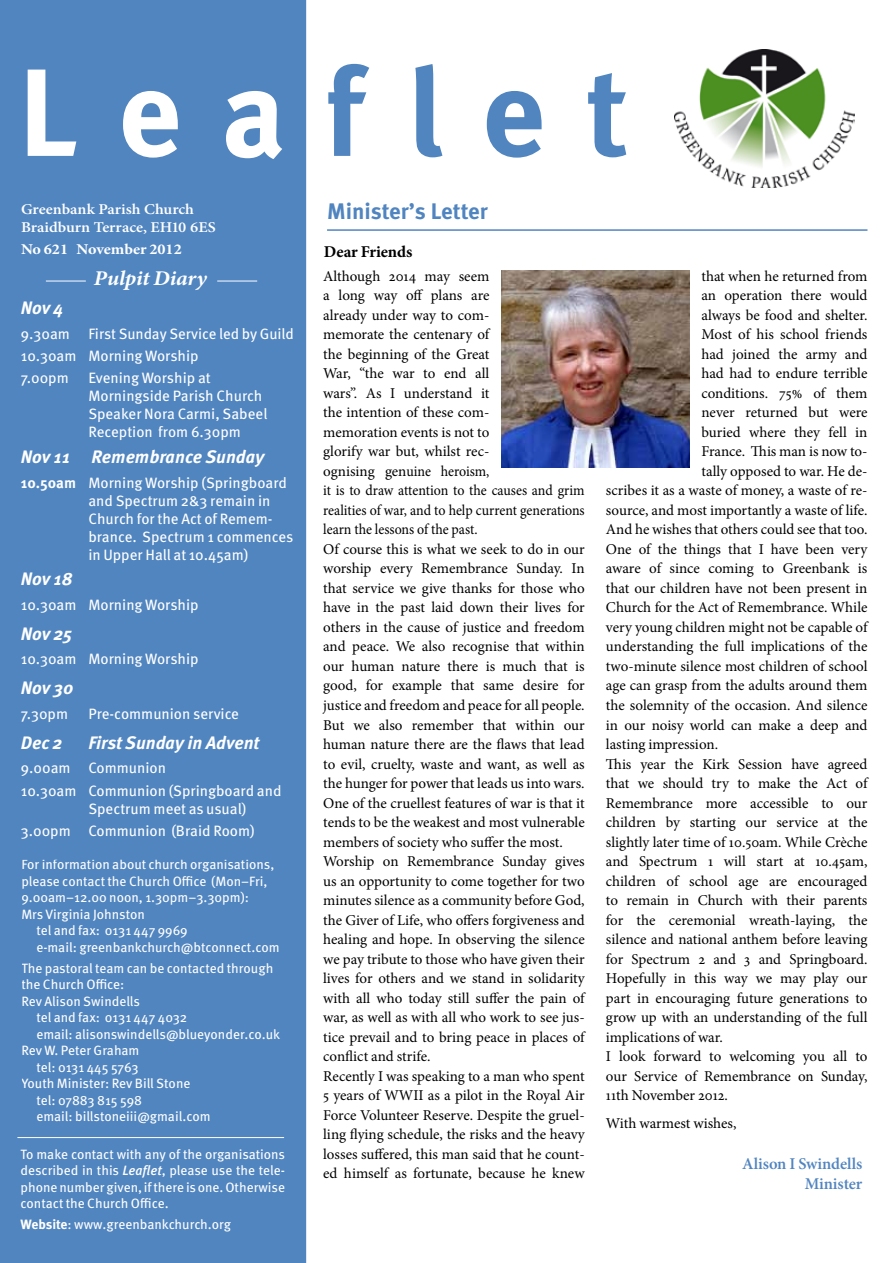
<style>
.page{position:relative;width:893px;height:1263px;background:#fff}
.page>*{position:absolute;margin:0;border:0;box-sizing:border-box;transform-origin:0 0}
.t1{font:700 124.2px "Meta Pro";letter-spacing:.32em;color:#5185c0}
.t2{font:700 22.5px "Meta Pro";color:#5185c0}
.t3{font:italic 700 21px "Minion Pro";letter-spacing:-.005em;color:#fff;scale:1.06 1}
.t4{font:italic 700 18px "Meta Pro";color:#fff}
.t5{font:600 16.5px/19.5px "Minion Pro";letter-spacing:-.005em;color:#5185c0;text-align:right}
.t6{font:700 16.5px "Minion Pro";letter-spacing:-.005em;color:#000}
.t7{font:15px/19.5px "Minion Pro";letter-spacing:-.005em;color:#000}
.t8{font:15px/18px "Meta Pro";color:#fff}
.t9{font:600 15px/18px "Minion Pro";color:#fff;scale:1.07 1}
.t10{font:700 15px "Minion Pro";letter-spacing:-.005em;color:#fff;scale:1.07 1}
.t11{font:13.5px/16.5px "Meta Pro";color:#fff;text-align:justify}
.s1{color:#fff}
.s2{font-weight:700}
.s3{font-weight:500;font-style:italic}
</style>
<div class="page">
<div style="left:0;top:0;width:306px;height:1263px;background:#5185c0"></div>
<hr style="left:17px;top:1137px;width:267px;height:1px;background:#fff">
<img style="left:501px;top:270px;width:188px;height:198px">
<div style="left:21px;top:859px;width:272px;height:269px;border:1px solid #5185c0"></div>
<hr style="left:46px;top:281px;width:40px;height:1px;background:#fff">
<hr style="left:217px;top:281px;width:40px;height:1px;background:#fff">
<hr style="left:327px;top:229px;width:540px;height:2px;background:#5185c0">
<img style="left:675px;top:50px;width:179px;height:138px">
<h1 class="t1" style="left:18px;top:34px;width:612px"><span class="s1">Lea</span>flet</h1>
<p class="t9" style="left:21px;top:200px;width:183px">Greenbank Parish Church<br>Braidburn Terrace, EH10 6ES</p>
<p class="t10" style="left:21px;top:238px;width:152px">No 621 November 2012</p>
<h3 class="t3" style="left:94px;top:264px;width:108px">Pulpit Diary</h3>
<p class="t4" style="left:21px;top:297px;width:44px">Nov 4</p>
<p class="t8" style="left:21px;top:323px;width:275px;line-height:22.2px">9.30am First Sunday Service led by Guild<br>10.30am Morning Worship<br>7.00pm</p>
<p class="t8" style="left:88px;top:370px;width:181px">Evening Worship at<br>Morningside Parish Church<br>Speaker Nora Carmi, Sabeel<br>Reception from 6.30pm</p>
<p class="t4" style="left:21px;top:445px;width:245px">Nov 11 Remembrance Sunday</p>
<p class="t8" style="left:88px;top:474px;width:207px;text-indent:-67px"><span class="s2">10.50am</span> Morning Worship (Springboard and Spectrum 2&amp;3 remain in<br>Church for the Act of Remem&shy;brance. Spectrum 1 commences in Upper Hall at 10.45am)</p>
<p class="t4" style="left:21px;top:568px;width:53px">Nov 18</p>
<p class="t8" style="left:21px;top:596px;width:179px">10.30am Morning Worship</p>
<p class="t4" style="left:21px;top:622px;width:53px">Nov 25</p>
<p class="t8" style="left:21px;top:650px;width:179px">10.30am Morning Worship</p>
<p class="t4" style="left:21px;top:677px;width:54px">Nov 30</p>
<p class="t8" style="left:21px;top:705px;width:49px">7.30pm</p>
<p class="t8" style="left:88px;top:705px;width:152px">Pre-communion service</p>
<p class="t4" style="left:21px;top:731px;width:43px">Dec 2</p>
<p class="t4" style="left:88px;top:731px;width:172px">First Sunday in Advent</p>
<p class="t8" style="left:21px;top:757px;width:262px;line-height:22.2px">9.00am Communion<br>10.30am Communion (Springboard and</p>
<p class="t8" style="left:21px;top:798px;width:235px;line-height:22.2px;text-indent:67px">Spectrum meet as usual)<br>3.00pm Communion (Braid Room)</p>
<p class="t11" style="left:21px;top:857px;width:254px">For information about church organisations,</p>
<p class="t11" style="left:21px;top:873px;width:248px">please contact the Church Office (Mon–Fri,</p>
<p class="t11" style="left:21px;top:890px;width:229px">9.00am–12.00 noon, 1.30pm–3.30pm):</p>
<p class="t11" style="left:21px;top:906px;width:125px">Mrs Virginia Johnston</p>
<p class="t11" style="left:36px;top:923px;width:153px">tel and fax: 0131 447 9969</p>
<p class="t11" style="left:36px;top:939px;width:245px">e-mail: greenbankchurch@btconnect.com</p>
<p class="t11" style="left:21px;top:960px;width:253px">The pastoral team can be contacted through</p>
<p class="t11" style="left:21px;top:976px;width:105px">the Church Office:</p>
<p class="t11" style="left:21px;top:993px;width:120px">Rev Alison Swindells</p>
<p class="t11" style="left:36px;top:1009px;width:152px">tel and fax: 0131 447 4032</p>
<p class="t11" style="left:36px;top:1026px;width:245px">email: alisonswindells@blueyonder.co.uk</p>
<p class="t11" style="left:21px;top:1042px;width:120px">Rev W. Peter Graham</p>
<p class="t11" style="left:36px;top:1059px;width:104px">tel: 0131 445 5763</p>
<p class="t11" style="left:21px;top:1075px;width:171px">Youth Minister: Rev Bill Stone</p>
<p class="t11" style="left:36px;top:1092px;width:107px">tel: 07883 815 598</p>
<p class="t11" style="left:36px;top:1108px;width:176px">email: billstoneiii@gmail.com</p>
<p class="t11" style="left:21px;top:1146px;width:266px">To make contact with any of the organisations described in this <span class="s3">Leaflet</span>, please use the tele&shy;phone number given, if there is one. Otherwise contact the Church Office.</p>
<p class="t11" style="left:21px;top:1217px;width:212px"><span class="s2">Website</span>: www.greenbankchurch.org</p>
<h2 class="t2" style="left:327px;top:196px;width:162px">Minister’s Letter</h2>
<p class="t6" style="left:324px;top:240px;width:90px">Dear Friends</p>
<p class="t7" style="left:323px;top:266px;width:263px">Although 2014 may seem<br>a long way off plans are<br>already under way to com-<br>memorate the centenary of<br>the beginning of the Great<br>War, “the war to end all<br>wars”. As I understand it<br>the intention of these com-<br>memoration events is not to<br>glorify war but, whilst rec-<br>ognising genuine heroism,<br>it is to draw attention to the causes and grim realities of war, and to help current generations learn the lessons of the past.<br>Of course this is what we seek to do in our worship every Remembrance Sunday. In that service we give thanks for those who have in the past laid down their lives for others in the cause of justice and freedom and peace. We also recognise that within our human nature there is much that is good, for example that same desire for justice and freedom and peace for all people.<br>But we also remember that within our human nature there are the flaws that lead to evil, cruelty, waste and want, as well as the hunger for power that leads us into wars.<br>One of the cruellest features of war is that it tends to be the weakest and most vulnerable members of society who suffer the most.<br>Worship on Remembrance Sunday gives us an opportunity to come together for two minutes silence as a community before God, the Giver of Life, who offers forgiveness and healing and hope. In observing the silence we pay tribute to those who have given their lives for others and we stand in solidarity with all who today still suffer the pain of war, as well as with all who work to see jus&shy;tice prevail and to bring peace in places of conflict and strife.<br>Recently I was speaking to a man who spent 5 years of WWII as a pilot in the Royal Air Force Volunteer Reserve. Despite the gruel&shy;ling flying schedule, the risks and the heavy losses suffered, this man said that he count&shy;ed himself as fortunate, because he knew</p>
<p class="t7" style="left:701px;top:266px;width:168px">that when he returned from</p>
<p class="t7" style="left:701px;top:286px;width:168px">an operation there would</p>
<p class="t7" style="left:701px;top:305px;width:168px">always be food and shelter.</p>
<p class="t7" style="left:701px;top:325px;width:168px">Most of his school friends</p>
<p class="t7" style="left:701px;top:344px;width:168px">had joined the army and</p>
<p class="t7" style="left:701px;top:364px;width:168px">had had to endure terrible</p>
<p class="t7" style="left:701px;top:383px;width:168px">conditions. 75% of them</p>
<p class="t7" style="left:701px;top:403px;width:168px">never returned but were</p>
<p class="t7" style="left:701px;top:422px;width:168px">buried where they fell in</p>
<p class="t7" style="left:701px;top:442px;width:168px">France. This man is now to-</p>
<p class="t7" style="left:701px;top:461px;width:168px">tally opposed to war. He de-</p>
<p class="t7" style="left:606px;top:481px;width:263px">scribes it as a waste of money, a waste of re-</p>
<p class="t7" style="left:606px;top:500px;width:263px">source, and most importantly a waste of life.</p>
<p class="t7" style="left:606px;top:520px;width:263px">And he wishes that others could see that too.</p>
<p class="t7" style="left:606px;top:539px;width:263px">One of the things that I have been very</p>
<p class="t7" style="left:606px;top:559px;width:263px">aware of since coming to Greenbank is</p>
<p class="t7" style="left:606px;top:578px;width:263px">that our children have not been present in</p>
<p class="t7" style="left:606px;top:598px;width:263px">Church for the Act of Remembrance. While</p>
<p class="t7" style="left:606px;top:617px;width:263px">very young children might not be capable of</p>
<p class="t7" style="left:606px;top:637px;width:263px">understanding the full implications of the</p>
<p class="t7" style="left:606px;top:656px;width:263px">two-minute silence most children of school</p>
<p class="t7" style="left:606px;top:676px;width:263px">age can grasp from the adults around them</p>
<p class="t7" style="left:606px;top:695px;width:263px">the solemnity of the occasion. And silence</p>
<p class="t7" style="left:606px;top:715px;width:263px">in our noisy world can make a deep and</p>
<p class="t7" style="left:606px;top:734px;width:114px">lasting impression.</p>
<p class="t7" style="left:606px;top:754px;width:263px">This year the Kirk Session have agreed</p>
<p class="t7" style="left:606px;top:773px;width:263px">that we should try to make the Act of</p>
<p class="t7" style="left:606px;top:793px;width:263px">Remembrance more accessible to our</p>
<p class="t7" style="left:606px;top:812px;width:263px">children by starting our service at the</p>
<p class="t7" style="left:606px;top:832px;width:263px">slightly later time of 10.50am. While Crèche</p>
<p class="t7" style="left:606px;top:851px;width:263px">and Spectrum 1 will start at 10.45am,</p>
<p class="t7" style="left:606px;top:871px;width:263px">children of school age are encouraged</p>
<p class="t7" style="left:606px;top:890px;width:263px">to remain in Church with their parents</p>
<p class="t7" style="left:606px;top:910px;width:263px">for the ceremonial wreath-laying, the</p>
<p class="t7" style="left:606px;top:929px;width:263px">silence and national anthem before leaving</p>
<p class="t7" style="left:606px;top:949px;width:263px">for Spectrum 2 and 3 and Springboard.</p>
<p class="t7" style="left:606px;top:968px;width:263px">Hopefully in this way we may play our</p>
<p class="t7" style="left:606px;top:988px;width:263px">part in encouraging future generations to</p>
<p class="t7" style="left:606px;top:1007px;width:263px">grow up with an understanding of the full</p>
<p class="t7" style="left:606px;top:1027px;width:118px">implications of war.</p>
<p class="t7" style="left:606px;top:1046px;width:263px">I look forward to welcoming you all to</p>
<p class="t7" style="left:606px;top:1066px;width:263px">our Service of Remembrance on Sunday,</p>
<p class="t7" style="left:606px;top:1085px;width:123px">11th November 2012.</p>
<p class="t7" style="left:606px;top:1113px;width:132px">With warmest wishes,</p>
<p class="t5" style="left:742px;top:1154px;width:121px">Alison I Swindells<br>Minister</p>
</div>
